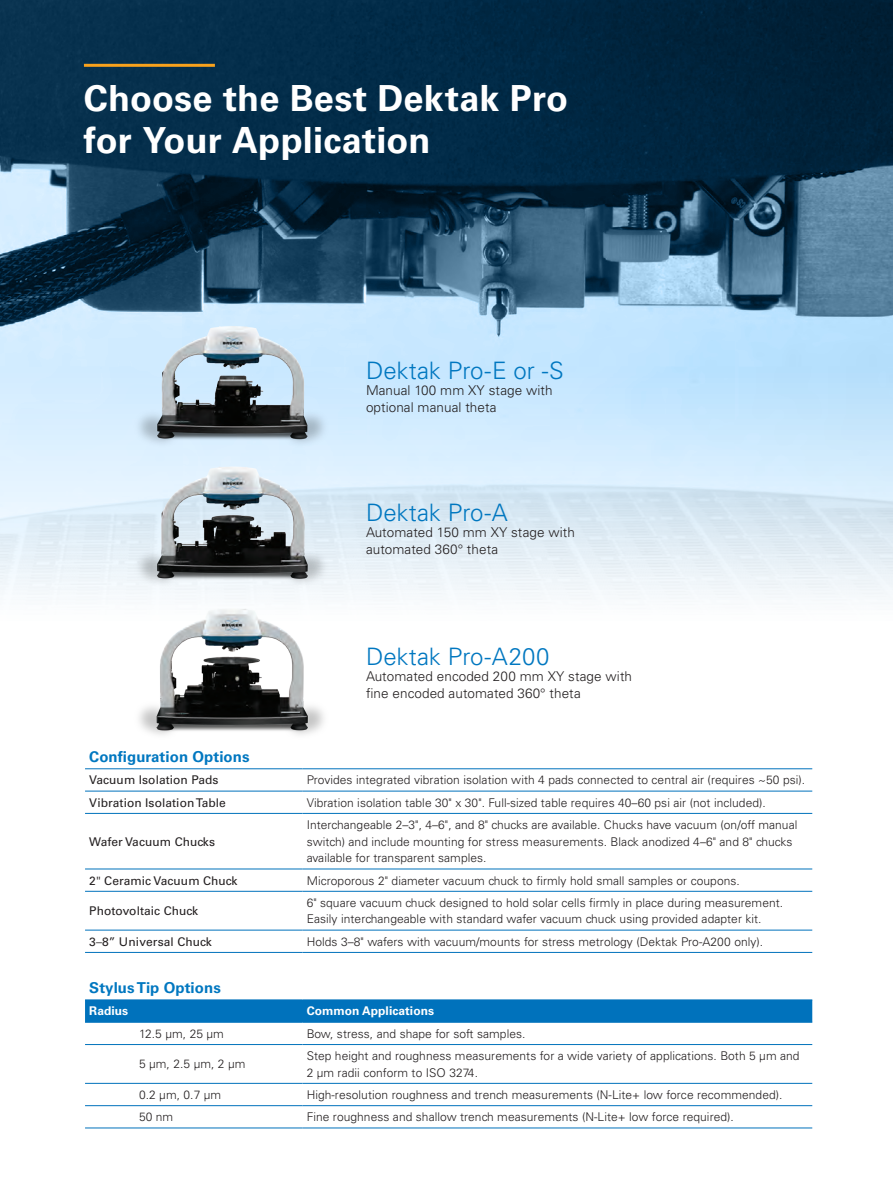
<style>
.page{position:relative;width:893px;height:1187px;background:#fff}
.page>*{position:absolute;margin:0;border:0;box-sizing:border-box;transform-origin:0 0}
.Headline{font:700 36px/42px "Univers LT Std";letter-spacing:.005em;color:#fff}
._3rd_subhead_16pt_Thin{font:300 24px "Univers LT Std";color:#0077c0}
.Subhead{font:700 15px "Univers LT Std";letter-spacing:.005em;color:#0077c0}
.Body_Copy_9_11{font:300 13.5px/16.5px "Univers LT Std";letter-spacing:.005em;color:#231f20}
.Table_body{font:300 12px/16.5px "Univers LT Std";letter-spacing:.005em;color:#231f20}
.Table_body-2{font:12px "Univers LT Std";letter-spacing:.005em;color:#231f20}
.Table_body-3{font:700 12px "Univers LT Std";letter-spacing:.005em;color:#fff}
.s1{font-weight:300}
</style>
<div class="page">
<img style="left:0;top:0;width:893px;height:870px">
<div style="left:85px;top:1000px;width:727px;height:21px;background:#0072bc"></div>
<hr style="left:85px;top:768px;width:217px;height:1px;background:#0072bc">
<hr style="left:302px;top:768px;width:510px;height:1px;background:#0072bc">
<hr style="left:85px;top:790px;width:217px;height:1px;background:#0072bc">
<hr style="left:85px;top:813px;width:217px;height:1px;background:#0072bc">
<hr style="left:85px;top:868px;width:217px;height:1px;background:#0072bc">
<hr style="left:85px;top:890px;width:217px;height:1px;background:#0072bc">
<hr style="left:85px;top:929px;width:217px;height:1px;background:#0072bc">
<hr style="left:85px;top:952px;width:217px;height:1px;background:#0072bc">
<hr style="left:85px;top:999px;width:217px;height:1px;background:#0072bc">
<hr style="left:85px;top:1021px;width:217px;height:1px;background:#0072bc">
<hr style="left:85px;top:1044px;width:217px;height:1px;background:#0072bc">
<hr style="left:85px;top:1082px;width:217px;height:1px;background:#0072bc">
<hr style="left:85px;top:1105px;width:217px;height:1px;background:#0072bc">
<hr style="left:85px;top:1127px;width:217px;height:1px;background:#0072bc">
<hr style="left:302px;top:790px;width:510px;height:1px;background:#0072bc">
<hr style="left:302px;top:813px;width:510px;height:1px;background:#0072bc">
<hr style="left:302px;top:868px;width:510px;height:1px;background:#0072bc">
<hr style="left:302px;top:890px;width:510px;height:1px;background:#0072bc">
<hr style="left:302px;top:929px;width:510px;height:1px;background:#0072bc">
<hr style="left:302px;top:951px;width:510px;height:1px;background:#0072bc">
<hr style="left:302px;top:999px;width:510px;height:1px;background:#0072bc">
<hr style="left:302px;top:1021px;width:510px;height:1px;background:#0072bc">
<hr style="left:302px;top:1044px;width:510px;height:1px;background:#0072bc">
<hr style="left:302px;top:1082px;width:510px;height:1px;background:#0072bc">
<hr style="left:302px;top:1105px;width:510px;height:1px;background:#0072bc">
<hr style="left:302px;top:1127px;width:510px;height:1px;background:#0072bc">
<img style="left:95px;top:301px;width:269px;height:138px">
<img style="left:95px;top:439px;width:269px;height:303px">
<hr style="left:84px;top:64px;width:131px;height:3px;background:#f9a21c">
<p class="Headline" style="left:84px;top:78px;width:486px">Choose the Best Dektak Pro for Your Application</p>
<p class="_3rd_subhead_16pt_Thin" style="left:366px;top:355px;width:199px">Dektak Pro-E or -S</p>
<p class="Body_Copy_9_11" style="left:366px;top:382px;width:188px">Manual 100 mm XY stage with optional manual theta</p>
<p class="_3rd_subhead_16pt_Thin" style="left:366px;top:498px;width:143px">Dektak Pro-A</p>
<p class="Body_Copy_9_11" style="left:366px;top:524px;width:211px">Automated 150 mm XY stage with automated 360° theta</p>
<p class="_3rd_subhead_16pt_Thin" style="left:366px;top:642px;width:185px">Dektak Pro-A200</p>
<p class="Body_Copy_9_11" style="left:366px;top:668px;width:268px">Automated encoded 200 mm XY stage with fine encoded automated 360° theta</p>
<p class="Subhead" style="left:89px;top:747px;width:162px">Configuration Options</p>
<p class="Table_body-2" style="left:89px;top:772px;width:131px">Vacuum Isolation Pads</p>
<p class="Table_body" style="left:307px;top:771px;width:500px">Provides integrated vibration isolation with 4 pads connected to central air (requires ~50 psi).</p>
<p class="Table_body-2" style="left:89px;top:795px;width:138px">Vibration Isolation Table</p>
<p class="Table_body" style="left:307px;top:794px;width:461px">Vibration isolation table 30" x 30". Full-sized table requires 40–60 psi air (not included).</p>
<p class="Table_body-2" style="left:89px;top:834px;width:127px">Wafer Vacuum Chucks</p>
<p class="Table_body" style="left:307px;top:816px;width:492px">Interchangeable 2–3", 4–6", and 8" chucks are available. Chucks have vacuum (on/off manual switch) and include mounting for stress measurements. Black anodized 4–6" and 8" chucks available for transparent samples.</p>
<p class="Table_body-2" style="left:89px;top:873px;width:150px">2" Ceramic Vacuum Chuck</p>
<p class="Table_body" style="left:307px;top:871px;width:435px">Microporous 2" diameter vacuum chuck to firmly hold small samples or coupons.</p>
<p class="Table_body-2" style="left:89px;top:903px;width:110px">Photovoltaic Chuck</p>
<p class="Table_body" style="left:307px;top:894px;width:478px">6" square vacuum chuck designed to hold solar cells firmly in place during measurement.<br>Easily interchangeable with standard wafer vacuum chuck using provided adapter kit.</p>
<p class="Table_body-2" style="left:89px;top:934px;width:124px">3<span class="s1">–</span>8” Universal Chuck</p>
<p class="Table_body" style="left:307px;top:933px;width:458px">Holds 3–8" wafers with vacuum/mounts for stress metrology (Dektak Pro-A200 only).</p>
<p class="Subhead" style="left:89px;top:978px;width:133px">Stylus Tip Options</p>
<p class="Table_body-3" style="left:89px;top:1004px;width:40px">Radius</p>
<p class="Table_body-3" style="left:307px;top:1004px;width:129px">Common Applications</p>
<p class="Table_body" style="left:139px;top:1025px;width:86px">12.5 µm, 25 µm</p>
<p class="Table_body" style="left:307px;top:1025px;width:220px">Bow, stress, and shape for soft samples.</p>
<p class="Table_body" style="left:139px;top:1055px;width:108px">5 µm, 2.5 µm, 2 µm</p>
<p class="Table_body" style="left:307px;top:1047px;width:494px">Step height and roughness measurements for a wide variety of applications. Both 5 µm and<br>2 µm radii conform to ISO 3274.</p>
<p class="Table_body" style="left:139px;top:1086px;width:84px">0.2 µm, 0.7 µm</p>
<p class="Table_body" style="left:307px;top:1086px;width:477px">High-resolution roughness and trench measurements (N-Lite+ low force recommended).</p>
<p class="Table_body" style="left:139px;top:1108px;width:36px">50 nm</p>
<p class="Table_body" style="left:307px;top:1108px;width:429px">Fine roughness and shallow trench measurements (N-Lite+ low force required).</p>
</div>
